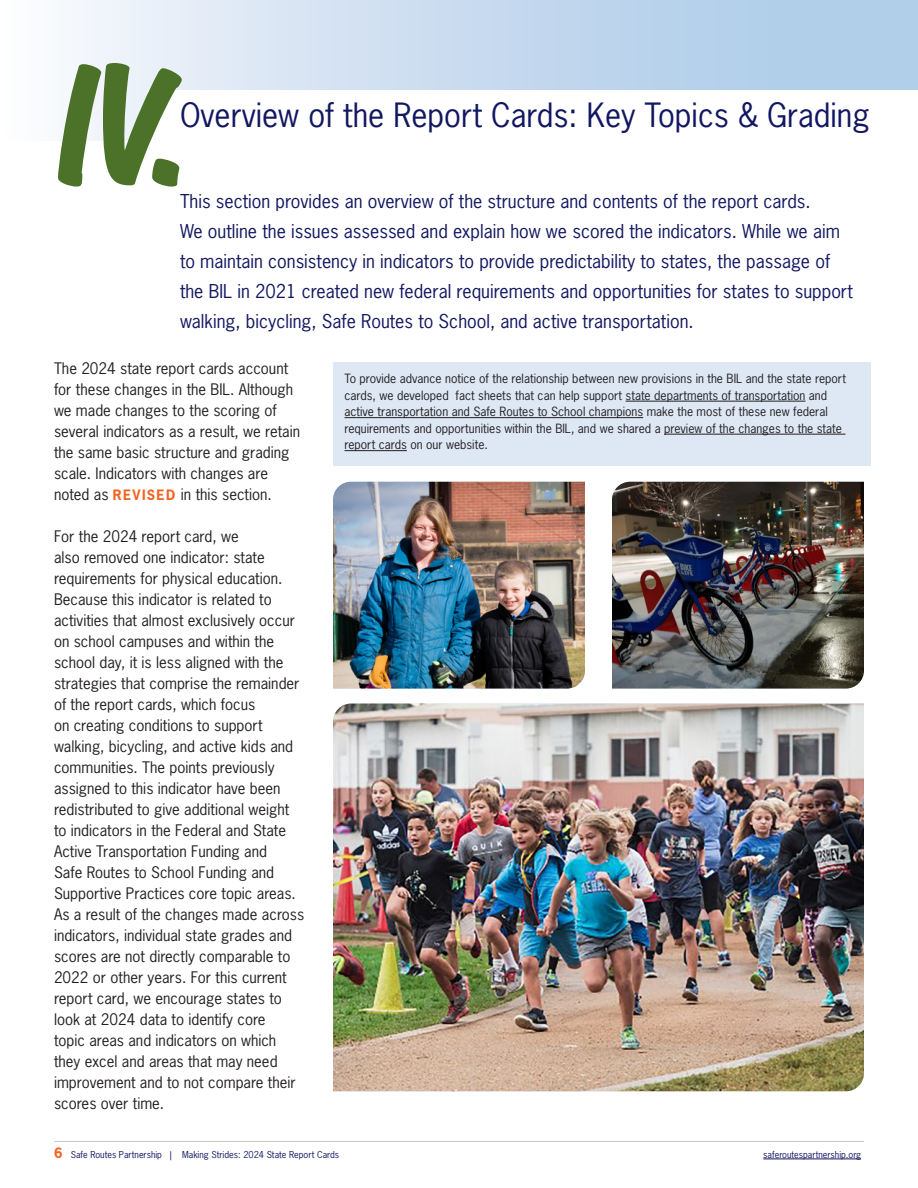
<style>
.page{position:relative;width:918px;height:1188px;background:#fff}
.page>*{position:absolute;margin:0;border:0;box-sizing:border-box;transform-origin:0 0}
.t1{font:700 146.1px "Sandwich Marker Pro";color:#4c722a}
.t2{font:31.5px "News Gothic Std";color:#121761}
.t3{font:18px/30px "News Gothic Std";color:#121761}
.t4{font:15px/21px "News Gothic Std";color:#231f20}
.t5{font:12px/16.5px "News Gothic Std";color:#231f20}
.t6{font:9px "News Gothic Std";color:#121761}
.s1{font-weight:700;font-size:13.5px;color:#f26221}
</style>
<div class="page">
<div style="left:0;top:0;width:918px;height:140px;background:linear-gradient(to right,#f6f7fc,#a6c7e6)"></div>
<div style="left:148px;top:90px;width:770px;height:50px;background:#fff"></div>
<hr style="left:54px;top:1141px;width:810px;height:1px;background:#c7c8ca">
<hr style="left:763px;top:1159px;width:98px;height:1px;background:#121761">
<div style="left:333px;top:362px;width:538px;height:104px;background:#dee8f5"></div>
<hr style="left:626px;top:401px;width:180px;height:1px;background:#231f20">
<hr style="left:345px;top:417px;width:298px;height:1px;background:#231f20">
<hr style="left:664px;top:434px;width:182px;height:1px;background:#231f20">
<hr style="left:345px;top:450px;width:62px;height:1px;background:#231f20">
<img style="left:333px;top:704px;width:531px;height:387px">
<img style="left:333px;top:482px;width:252px;height:207px">
<img style="left:612px;top:482px;width:252px;height:207px">
<p class="t1" style="left:53px;top:51px;width:141px">IV.</p>
<p class="t2" style="left:180px;top:95px;width:691px">Overview of the Report Cards: Key Topics &amp; Grading</p>
<p class="t3" style="left:180px;top:186px;width:629px">This section provides an overview of the structure and contents of the report cards.</p>
<p class="t3" style="left:180px;top:216px;width:675px">We outline the issues assessed and explain how we scored the indicators. While we aim to maintain consistency in indicators to provide predictability to states, the passage of the BIL in 2021 created new federal requirements and opportunities for states to support walking, bicycling, Safe Routes to School, and active transportation.</p>
<p class="t4" style="left:54px;top:358px;width:248px">The 2024 state report cards account for these changes in the BIL. Although we made changes to the scoring of several indicators as a result, we retain the same basic structure and grading scale. Indicators with changes are noted as <span class="s1">REVISED</span> in this section.</p>
<p class="t4" style="left:54px;top:526px;width:252px">For the 2024 report card, we<br>also removed one indicator: state requirements for physical education.<br>Because this indicator is related to activities that almost exclusively occur on school campuses and within the school day, it is less aligned with the strategies that comprise the remainder of the report cards, which focus<br>on creating conditions to support walking, bicycling, and active kids and communities. The points previously assigned to this indicator have been redistributed to give additional weight to indicators in the Federal and State Active Transportation Funding and<br>Safe Routes to School Funding and Supportive Practices core topic areas.<br>As a result of the changes made across indicators, individual state grades and scores are not directly comparable to 2022 or other years. For this current report card, we encourage states to look at 2024 data to identify core<br>topic areas and indicators on which they excel and areas that may need improvement and to not compare their scores over time.</p>
<p class="t6" style="left:54px;top:1149px;width:287px"><span class="s1">6</span> Safe Routes Partnership | Making Strides: 2024 State Report Cards</p>
<p class="t6" style="left:763px;top:1149px;width:99px">saferoutespartnership. org</p>
<p class="t5" style="left:345px;top:371px;width:503px">To provide advance notice of the relationship between new provisions in the BIL and the state report cards, we developed fact sheets that can help support state departments of transportation and active transportation and Safe Routes to School champions make the most of these new federal requirements and opportunities within the BIL, and we shared a preview of the changes to the state report cards on our website.</p>
</div>
